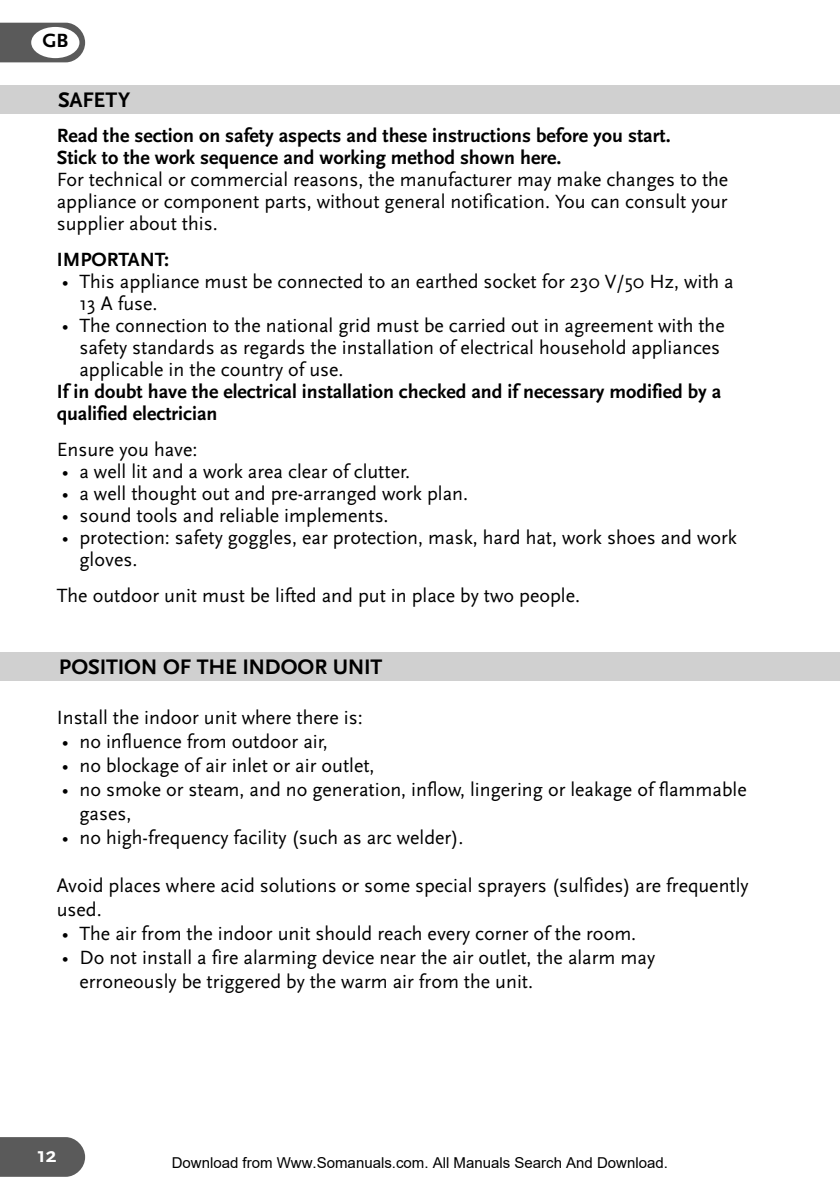
<style>
.page{position:relative;width:840px;height:1191px;background:#fff}
.page>*{position:absolute;margin:0;border:0;box-sizing:border-box;transform-origin:0 0}
.t1{font:700 22px "Scala Sans";letter-spacing:-.01em;color:#000}
.t2{font:700 22px "Scala Sans";color:#fff}
.t3{font:20px/22px "Scala Sans";color:#000}
.t4{font:700 20px/22px "Scala Sans";color:#000}
.t5{font:15px "Arial";color:#000}
</style>
<div class="page">
<svg style="left:0;top:1137px;width:85px;height:39px"></svg>
<svg style="left:0;top:23px;width:85px;height:39px"></svg>
<div style="left:31px;top:27px;width:48px;height:31px;background:#fff;border-radius:50%"></div>
<div style="left:0;top:85px;width:839px;height:28px;background:#d0d0d0"></div>
<div style="left:1px;top:652px;width:838px;height:28px;background:#d0d0d0"></div>
<p class="t4" style="left:42px;top:31px;width:27px">GB</p>
<p class="t1" style="left:58px;top:91px;width:74px">SAFETY</p>
<p class="t4" style="left:57px;top:126px;width:615px">Read the section on safety aspects and these instructions before you start.<br>Stick to the work sequence and working method shown here.</p>
<p class="t3" style="left:57px;top:170px;width:672px;text-align:justify">For technical or commercial reasons, the manufacturer may make changes to the appliance or component parts, without general notification. You can consult your supplier about this.</p>
<p class="t4" style="left:57px;top:250px;width:114px">IMPORTANT:</p>
<p class="t3" style="left:79px;top:272px;width:655px;text-indent:-18px">• This appliance must be connected to an earthed socket for 230 V/50 Hz, with a<br>13 A fuse.</p>
<p class="t3" style="left:79px;top:316px;width:646px;text-indent:-18px">• The connection to the national grid must be carried out in agreement with the safety standards as regards the installation of electrical household appliances applicable in the country of use.</p>
<p class="t4" style="left:57px;top:382px;width:665px">If in doubt have the electrical installation checked and if necessary modified by a qualified electrician</p>
<p class="t3" style="left:57px;top:440px;width:142px">Ensure you have:</p>
<p class="t3" style="left:62px;top:462px;width:350px">• a well lit and a work area clear of clutter.</p>
<p class="t3" style="left:62px;top:484px;width:407px">• a well thought out and pre-arranged work plan.</p>
<p class="t3" style="left:62px;top:506px;width:328px">• sound tools and reliable implements.</p>
<p class="t3" style="left:79px;top:528px;width:658px;text-indent:-18px">• protection: safety goggles, ear protection, mask, hard hat, work shoes and work gloves.</p>
<p class="t3" style="left:57px;top:586px;width:524px">The outdoor unit must be lifted and put in place by two people.</p>
<p class="t1" style="left:59px;top:658px;width:325px">POSITION OF THE INDOOR UNIT</p>
<p class="t3" style="left:57px;top:707px;width:307px">Install the indoor unit where there is:</p>
<p class="t3" style="left:62px;top:731px;width:267px">• no influence from outdoor air,</p>
<p class="t3" style="left:62px;top:755px;width:314px">• no blockage of air inlet or air outlet,</p>
<p class="t3" style="left:79px;top:778px;width:668px;line-height:24px;text-indent:-18px">• no smoke or steam, and no generation, inflow, lingering or leakage of flammable gases,</p>
<p class="t3" style="left:62px;top:827px;width:403px">• no high-frequency facility (such as arc welder).</p>
<p class="t3" style="left:57px;top:874px;width:693px;line-height:24px">Avoid places where acid solutions or some special sprayers (sulfides) are frequently used.</p>
<p class="t3" style="left:62px;top:923px;width:575px">• The air from the indoor unit should reach every corner of the room.</p>
<p class="t3" style="left:79px;top:946px;width:577px;line-height:24px;text-indent:-18px">• Do not install a fire alarming device near the air outlet, the alarm may erroneously be triggered by the warm air from the unit.</p>
<p class="t2" style="left:37px;top:1145px;width:21px">12</p>
<p class="t5" style="left:172px;top:1154px;width:497px">Download from Www.Somanuals.com. All Manuals Search And Download.</p>
</div>
